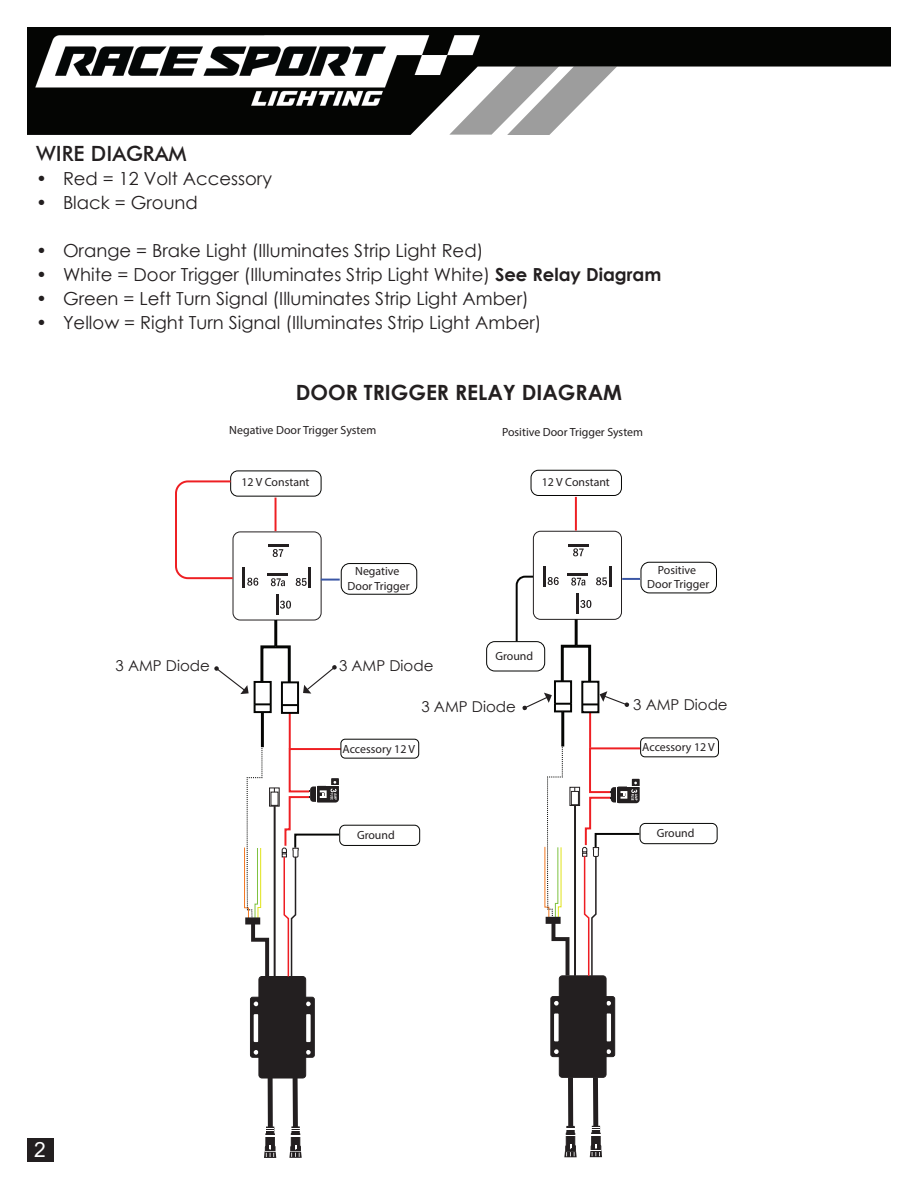
<style>
.page{position:relative;width:918px;height:1188px;background:#fff}
.page>*{position:absolute;margin:0;border:0;box-sizing:border-box;transform-origin:0 0}
.Body_text{font:700 21px "Century Gothic";color:#231f20}
.Body_text-2{font:500 21px "Futura BT";color:#231f20}
.Body_text-3{font:21px "Arial";color:#fff}
.t1{font:18px "Century Gothic";color:#231f20}
.Body_text-4{font:15px "Century Gothic";color:#231f20}
.t2{font:11.85px/14.2px "Myriad Pro";color:#231f20;text-align:center}
.s1{font-weight:700}
</style>
<div class="page">
<svg style="left:27px;top:27px;width:864px;height:108px;fill:#040503"></svg>
<svg style="left:449px;top:66px;width:168px;height:69px"></svg>
<img style="left:36px;top:35px;width:444px;height:70px">
<div style="left:27px;top:1138px;width:27px;height:24px;background:#231f20"></div>
<div style="left:233px;top:532px;width:88px;height:88px;border:1px solid #231f20;border-radius:7px"></div>
<hr style="left:243px;top:567px;width:2px;height:21px;background:#231f20">
<hr style="left:308px;top:567px;width:3px;height:21px;background:#231f20">
<hr style="left:268px;top:544px;width:20px;height:3px;background:#231f20">
<hr style="left:267px;top:573px;width:20px;height:3px;background:#231f20">
<hr style="left:276px;top:594px;width:2px;height:20px;background:#231f20">
<svg style="left:247px;top:578px;width:11px;height:8px"></svg>
<svg style="left:296px;top:578px;width:11px;height:8px"></svg>
<svg style="left:280px;top:601px;width:11px;height:8px"></svg>
<svg style="left:273px;top:549px;width:10px;height:8px"></svg>
<svg style="left:271px;top:578px;width:14px;height:8px"></svg>
<svg style="left:264px;top:1127px;width:12px;height:31px"></svg>
<div style="left:268px;top:1078px;width:5px;height:49px;background:#231f20"></div>
<div style="left:293px;top:1078px;width:5px;height:49px;background:#231f20"></div>
<svg style="left:289px;top:1127px;width:13px;height:31px"></svg>
<svg style="left:250px;top:997px;width:12px;height:60px"></svg>
<div style="left:250px;top:997px;width:12px;height:61px;border:1px solid #231f20;border-radius:2px"></div>
<svg style="left:254px;top:1002px;width:4px;height:4px"></svg>
<svg style="left:254px;top:1050px;width:4px;height:5px"></svg>
<hr style="left:254px;top:1014px;width:4px;height:28px;background:#fff">
<div style="left:303px;top:997px;width:11px;height:60px;background:#231f20;border-radius:2px"></div>
<div style="left:302px;top:997px;width:13px;height:61px;border:1px solid #231f20;border-radius:2px"></div>
<svg style="left:306px;top:1002px;width:5px;height:4px"></svg>
<svg style="left:306px;top:1050px;width:5px;height:5px"></svg>
<div style="left:306px;top:1014px;width:5px;height:28px;background:#fff"></div>
<div style="left:259px;top:977px;width:47px;height:101px;background:#231f20;border-radius:3px"></div>
<div style="left:259px;top:976px;width:47px;height:102px;border:1px solid #231f20;border-radius:3px"></div>
<hr style="left:274px;top:806px;width:2px;height:170px;background:#231f20">
<svg style="left:244px;top:744px;width:31px;height:236px"></svg>
<div style="left:246px;top:918px;width:13px;height:6px;background:#231f20"></div>
<div style="left:245px;top:917px;width:15px;height:8px;border:2px solid #231f20"></div>
<div style="left:230px;top:470px;width:92px;height:27px;border:1px solid #040503;border-radius:7px"></div>
<svg style="left:321px;top:579px;width:19px;height:2px"></svg>
<hr style="left:275px;top:498px;width:2px;height:33px;background:#ee1f23">
<svg style="left:175px;top:479px;width:60px;height:101px"></svg>
<div style="left:254px;top:681px;width:18px;height:32px;border:2px solid #040503"></div>
<svg style="left:255px;top:703px;width:16px;height:2px"></svg>
<hr style="left:261px;top:712px;width:3px;height:35px;background:#040503">
<svg style="left:284px;top:704px;width:12px;height:2px"></svg>
<hr style="left:289px;top:713px;width:2px;height:35px;background:#ee1f23">
<div style="left:260px;top:645px;width:31px;height:39px;border:3px solid #040503"></div>
<hr style="left:274px;top:620px;width:3px;height:26px;background:#040503">
<svg style="left:282px;top:747px;width:61px;height:231px"></svg>
<div style="left:486px;top:641px;width:59px;height:31px;border:1px solid #040503;border-radius:8px"></div>
<div style="left:533px;top:531px;width:89px;height:89px;border:1px solid #231f20;border-radius:7px"></div>
<hr style="left:543px;top:567px;width:3px;height:20px;background:#231f20">
<hr style="left:609px;top:567px;width:2px;height:20px;background:#231f20">
<hr style="left:568px;top:544px;width:21px;height:2px;background:#231f20">
<hr style="left:567px;top:573px;width:21px;height:2px;background:#231f20">
<hr style="left:576px;top:593px;width:3px;height:21px;background:#231f20">
<svg style="left:548px;top:577px;width:11px;height:8px"></svg>
<svg style="left:596px;top:577px;width:11px;height:8px"></svg>
<svg style="left:580px;top:600px;width:11px;height:8px"></svg>
<svg style="left:573px;top:548px;width:11px;height:8px"></svg>
<svg style="left:571px;top:578px;width:14px;height:8px"></svg>
<svg style="left:564px;top:1126px;width:13px;height:31px"></svg>
<div style="left:568px;top:1077px;width:5px;height:50px;background:#231f20"></div>
<div style="left:593px;top:1077px;width:5px;height:50px;background:#231f20"></div>
<svg style="left:590px;top:1126px;width:12px;height:31px"></svg>
<div style="left:551px;top:997px;width:11px;height:60px;background:#231f20;border-radius:2px"></div>
<div style="left:551px;top:996px;width:12px;height:61px;border:1px solid #231f20;border-radius:2px"></div>
<svg style="left:554px;top:1001px;width:5px;height:5px"></svg>
<svg style="left:554px;top:1049px;width:5px;height:5px"></svg>
<div style="left:554px;top:1013px;width:5px;height:28px;background:#fff"></div>
<div style="left:603px;top:997px;width:12px;height:60px;background:#231f20;border-radius:2px"></div>
<div style="left:603px;top:996px;width:12px;height:61px;border:1px solid #231f20;border-radius:2px"></div>
<svg style="left:606px;top:1001px;width:5px;height:5px"></svg>
<svg style="left:606px;top:1049px;width:5px;height:5px"></svg>
<div style="left:606px;top:1013px;width:5px;height:28px;background:#fff"></div>
<div style="left:559px;top:976px;width:47px;height:101px;background:#231f20;border-radius:3px"></div>
<div style="left:559px;top:976px;width:47px;height:102px;border:1px solid #231f20;border-radius:3px"></div>
<div style="left:570px;top:787px;width:10px;height:19px;border:1px solid #231f20"></div>
<div style="left:571px;top:791px;width:8px;height:14px;border:1px solid #231f20"></div>
<svg style="left:544px;top:744px;width:32px;height:236px"></svg>
<div style="left:547px;top:918px;width:13px;height:5px;background:#231f20"></div>
<div style="left:546px;top:917px;width:15px;height:7px;border:2px solid #231f20"></div>
<div style="left:640px;top:562px;width:77px;height:31px;border:1px solid #040503;border-radius:8px"></div>
<div style="left:531px;top:470px;width:91px;height:26px;border:1px solid #040503;border-radius:7px"></div>
<svg style="left:622px;top:578px;width:18px;height:2px"></svg>
<hr style="left:575px;top:497px;width:2px;height:34px;background:#ee1f23">
<div style="left:554px;top:680px;width:18px;height:32px;border:2px solid #040503"></div>
<hr style="left:561px;top:711px;width:3px;height:35px;background:#040503">
<hr style="left:589px;top:712px;width:2px;height:36px;background:#ee1f23">
<div style="left:561px;top:645px;width:30px;height:38px;border:3px solid #040503"></div>
<hr style="left:575px;top:619px;width:3px;height:26px;background:#040503">
<svg style="left:582px;top:746px;width:61px;height:231px"></svg>
<div style="left:640px;top:823px;width:78px;height:21px;border:1px solid #040503;border-radius:5px"></div>
<div style="left:640px;top:737px;width:79px;height:20px;border:1px solid #040503;border-radius:4px"></div>
<div style="left:341px;top:563px;width:76px;height:32px;border:1px solid #040503;border-radius:8px"></div>
<div style="left:339px;top:825px;width:81px;height:21px;border:1px solid #040503;border-radius:5px"></div>
<div style="left:340px;top:739px;width:79px;height:20px;border:1px solid #040503;border-radius:4px"></div>
<svg style="left:515px;top:575px;width:20px;height:68px"></svg>
<div style="left:281px;top:681px;width:18px;height:33px;border:2px solid #040503"></div>
<div style="left:581px;top:681px;width:18px;height:32px;border:2px solid #040503"></div>
<svg style="left:214px;top:666px;width:35px;height:28px"></svg>
<svg style="left:522px;top:693px;width:49px;height:17px"></svg>
<svg style="left:303px;top:665px;width:34px;height:29px"></svg>
<svg style="left:582px;top:691px;width:47px;height:16px"></svg>
<p class="Body_text-2" style="left:36px;top:141px;width:152px">WIRE DIAGRAM</p>
<p class="t1" style="left:36px;top:166px;width:238px">• Red = 12 Volt Accessory</p>
<p class="t1" style="left:36px;top:190px;width:163px">• Black = Ground</p>
<p class="t1" style="left:36px;top:238px;width:449px">• Orange = Brake Light (Illuminates Strip Light Red)</p>
<p class="t1" style="left:36px;top:262px;width:627px">• White = Door Trigger (Illuminates Strip Light White) <span class="s1">See Relay Diagram</span></p>
<p class="t1" style="left:36px;top:286px;width:494px">• Green = Left Turn Signal (Illuminates Strip Light Amber)</p>
<p class="t1" style="left:36px;top:310px;width:507px">• Yellow = Right Turn Signal (Illuminates Strip Light Amber)</p>
<p class="Body_text" style="left:296px;top:377px;width:328px">DOOR TRIGGER RELAY DIAGRAM</p>
<p class="t2" style="left:229px;top:423px;width:149px">Negative Door Trigger System</p>
<p class="t2" style="left:502px;top:425px;width:142px">Positive Door Trigger System</p>
<p class="Body_text-4" style="left:116px;top:655px;width:96px">3 AMP Diode</p>
<p class="t2" style="left:242px;top:475px;width:70px">12 V Constant</p>
<p class="t2" style="left:542px;top:474px;width:70px">12 V Constant</p>
<p class="t2" style="left:348px;top:564px;width:64px">Negative<br>Door Trigger</p>
<p class="Body_text-4" style="left:339px;top:655px;width:96px">3 AMP Diode</p>
<p class="t2" style="left:495px;top:649px;width:39px">Ground</p>
<p class="Body_text-4" style="left:422px;top:696px;width:96px">3 AMP Diode</p>
<p class="t2" style="left:343px;top:741px;width:74px">Accessory 12 V</p>
<p class="t2" style="left:357px;top:827px;width:39px">Ground</p>
<p class="t2" style="left:647px;top:563px;width:64px">Positive<br>Door Trigger</p>
<p class="Body_text-4" style="left:633px;top:694px;width:96px">3 AMP Diode</p>
<p class="t2" style="left:642px;top:740px;width:74px">Accessory 12 V</p>
<p class="t2" style="left:657px;top:826px;width:39px">Ground</p>
<p class="Body_text-3" style="left:34px;top:1136px;width:13px">2</p>
</div>
